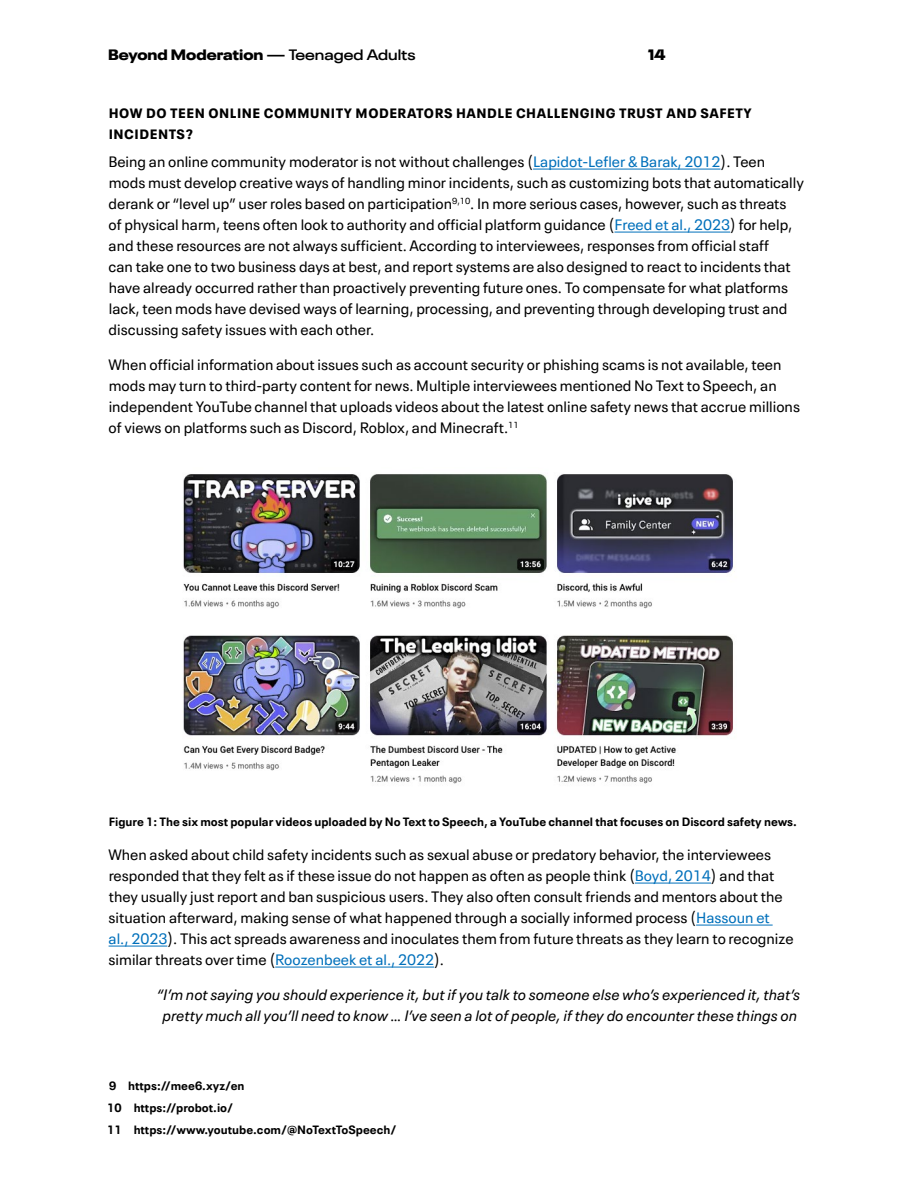
<style>
.page{position:relative;width:918px;height:1188px;background:#fff}
.page>*{position:absolute;margin:0;border:0;box-sizing:border-box;transform-origin:0 0}
.t1{font:15px/21px "Neue Plak Text";color:#000}
.t2{font:italic 15px/21px "Neue Plak Text";color:#000;text-align:center}
.t3{font:900 expanded 15px "Neue Plak";color:#000}
.t4{font:900 13.5px/21px "Neue Plak Text";letter-spacing:.04em;color:#000}
.t5{font:700 12px/21.8px "Neue Plak Text";color:#000}
.s1{font-weight:600}
.s2{color:#0070bb}
</style>
<div class="page">
<hr style="left:533px;top:169px;width:188px;height:1px;background:#0070bb">
<hr style="left:614px;top:232px;width:116px;height:1px;background:#0070bb">
<hr style="left:635px;top:883px;width:76px;height:1px;background:#0070bb">
<hr style="left:696px;top:925px;width:77px;height:1px;background:#0070bb">
<hr style="left:109px;top:946px;width:58px;height:1px;background:#0070bb">
<hr style="left:275px;top:967px;width:159px;height:1px;background:#0070bb">
<img style="left:183px;top:474px;width:552px;height:310px">
<p class="t3" style="left:108px;top:42px;width:309px">Beyond Moderation <span class="s1">— Teenaged Adults</span></p>
<p class="t3" style="left:648px;top:42px;width:19px">14</p>
<p class="t4" style="left:109px;top:102px;width:645px">HOW DO TEEN ONLINE COMMUNITY MODERATORS HANDLE CHALLENGING TRUST AND SAFETY<br>INCIDENTS?</p>
<p class="t1" style="left:108px;top:150px;width:697px">Being an online community moderator is not without challenges (<span class="s2">Lapidot-Lefler &amp; Barak, 2012</span>). Teen mods must develop creative ways of handling minor incidents, such as customizing bots that automatically derank or “level up” user roles based on participation<sup>9,10</sup>. In more serious cases, however, such as threats<br>of physical harm, teens often look to authority and official platform guidance (<span class="s2">Freed et al., 2023</span>) for help, and these resources are not always sufficient. According to interviewees, responses from official staff<br>can take one to two business days at best, and report systems are also designed to react to incidents that have already occurred rather than proactively preventing future ones. To compensate for what platforms lack, teen mods have devised ways of learning, processing, and preventing through developing trust and discussing safety issues with each other.</p>
<p class="t1" style="left:108px;top:352px;width:693px">When official information about issues such as account security or phishing scams is not available, teen mods may turn to third-party content for news. Multiple interviewees mentioned No Text to Speech, an independent YouTube channel that uploads videos about the latest online safety news that accrue millions of views on platforms such as Discord, Roblox, and Minecraft.<sup>11</sup></p>
<p class="t5" style="left:109px;top:809px;width:690px">Figure 1: The six most popular videos uploaded by No Text to Speech, a YouTube channel that focuses on Discord safety news.</p>
<p class="t1" style="left:108px;top:843px;width:687px">When asked about child safety incidents such as sexual abuse or predatory behavior, the interviewees responded that they felt as if these issue do not happen as often as people think (<span class="s2">Boyd, 2014</span>) and that they usually just report and ban suspicious users. They also often consult friends and mentors about the situation afterward, making sense of what happened through a socially informed process (<span class="s2">Hassoun et<br>al., 2023</span>). This act spreads awareness and inoculates them from future threats as they learn to recognize similar threats over time (<span class="s2">Roozenbeek et al., 2022</span>).</p>
<p class="t2" style="left:157px;top:982px;width:645px">“I’m not saying you should experience it, but if you talk to someone else who’s experienced it, that’s pretty much all you’ll need to know … I’ve seen a lot of people, if they do encounter these things on</p>
<p class="t5" style="left:107px;top:1074px;width:291px">9 https://mee6.xyz/en<br>10 https://probot.io/<br>11 https://www.youtube.com/@NoTextToSpeech/</p>
</div>
